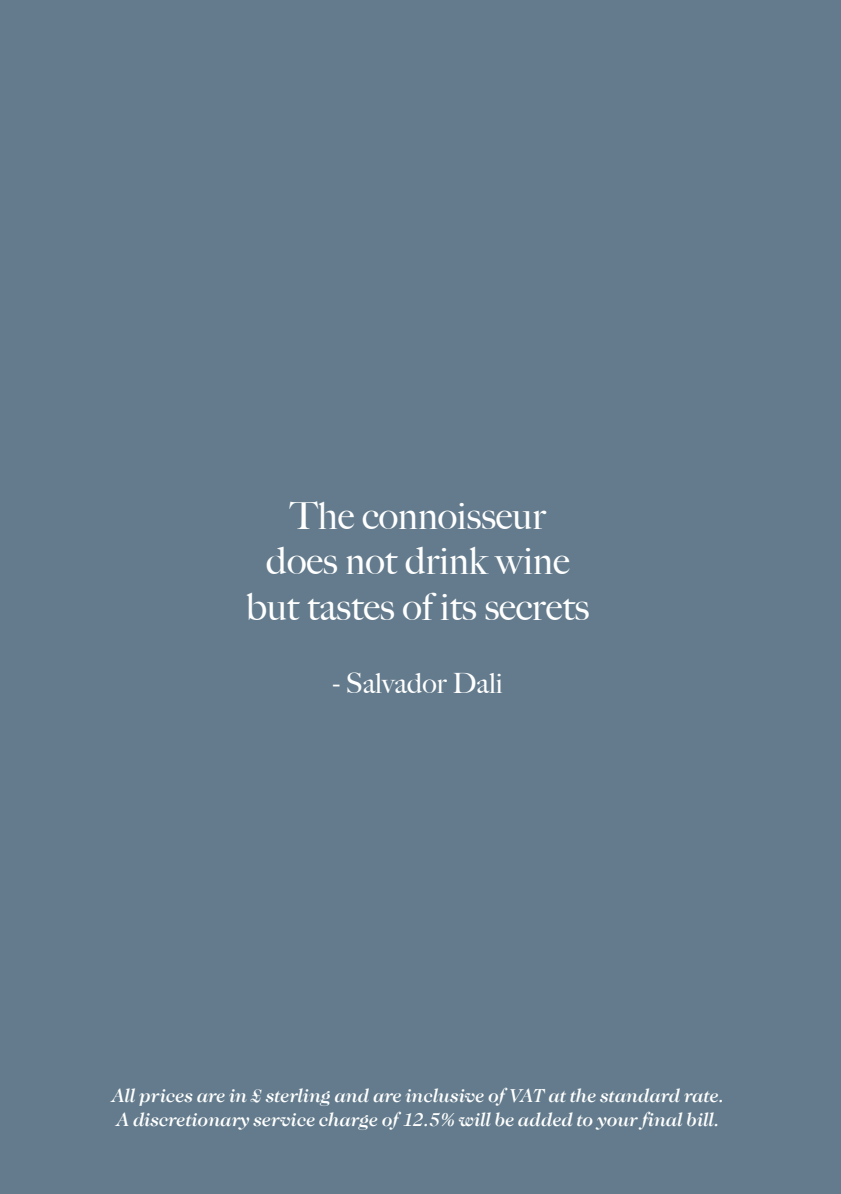
<style>
.page{position:relative;width:841px;height:1194px;background:#fff}
.page>*{position:absolute;margin:0;border:0;box-sizing:border-box;transform-origin:0 0}
.t1{font:500 38px/45.6px "Big Caslon";color:#fff;text-align:center}
.t2{font:500 28px "Big Caslon";color:#fff}
.t3{font:italic 500 20px/24px "Caslon";color:#fff}
</style>
<div class="page">
<div style="left:0;top:0;width:840px;height:1194px;background:#637b8c"></div>
<h1 class="t1" style="left:246px;top:493px;width:344px">The connoisseur<br>does not drink wine but tastes of its secrets</h1>
<h2 class="t2" style="left:332px;top:667px;width:172px">- Salvador Dali</h2>
<p class="t3" style="left:111px;top:1083px;width:614px">All prices are in £ sterling and are inclusive of VAT at the standard rate.<br>A discretionary service charge of 12.5% will be added to your final bill.</p>
</div>
